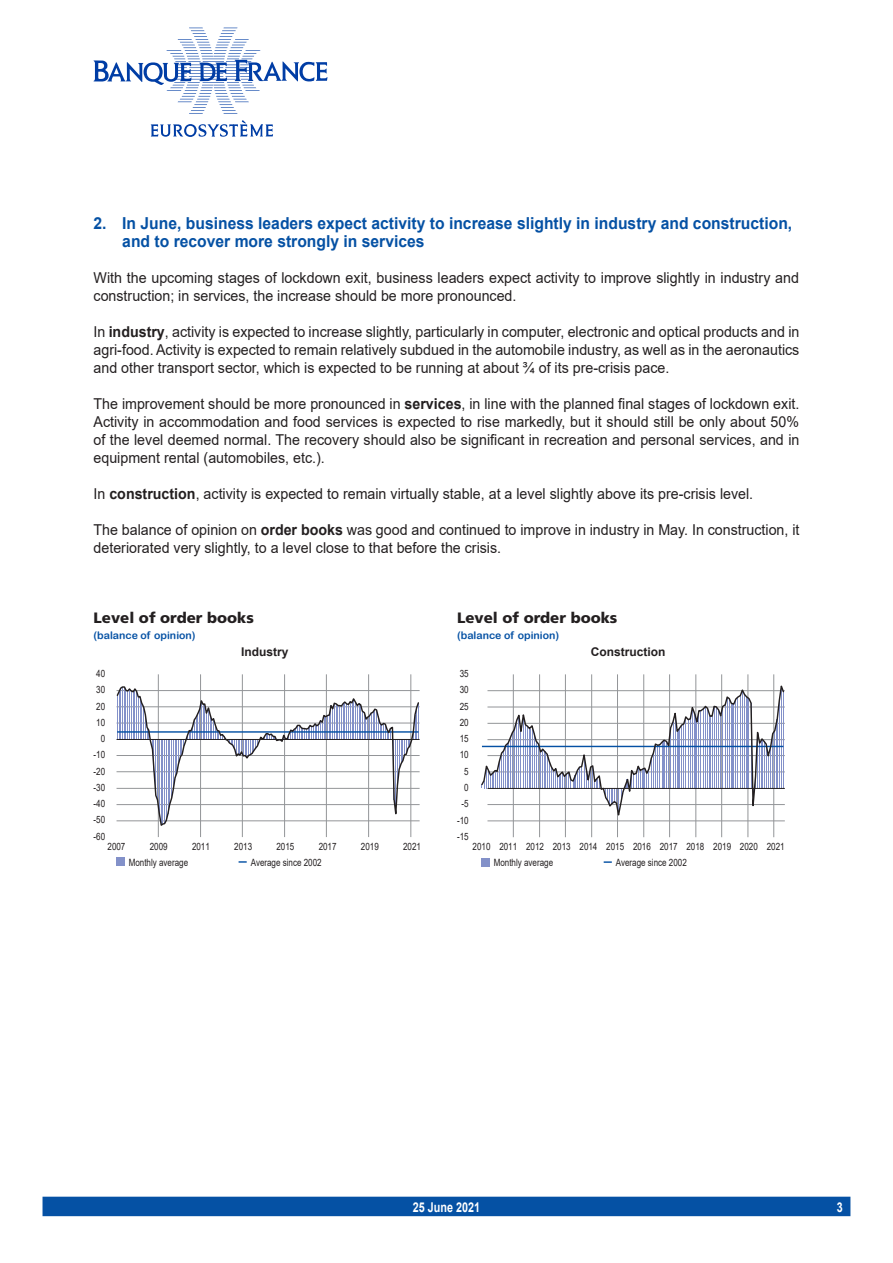
<style>
.page{position:relative;width:893px;height:1263px;background:#fff}
.page>*{position:absolute;margin:0;border:0;box-sizing:border-box;transform-origin:0 0}
.t1{font:700 16.5px/18px "Arial";color:#0551a4;scale:.95 1}
.t2{font:15px/18px "Arial";color:#231f20;scale:.95 1}
.t3{font:900 15px "Frutiger LT Std";color:#231f20}
.t4{font:700 13.5px "Arial";color:#fff;scale:.8 1}
.t5{font:700 12px "Arial";color:#231f20}
.t6{font:10.5px "Arial Rounded MT Bold";color:#0551a4}
.t7{font:10.05px/16.4px "Arial";color:#231f20;scale:.8 1}
.s1{font-weight:700}
</style>
<div class="page">
<div style="left:43px;top:1197px;width:807px;height:19px;background:#0551a4"></div>
<svg style="left:94px;top:28px;width:233px;height:86px"></svg>
<svg style="left:151px;top:120px;width:122px;height:17px"></svg>
<hr style="left:513px;top:674px;width:1px;height:163px;background:#939598">
<hr style="left:539px;top:674px;width:1px;height:163px;background:#939598">
<hr style="left:565px;top:674px;width:1px;height:163px;background:#939598">
<hr style="left:591px;top:674px;width:1px;height:163px;background:#939598">
<hr style="left:617px;top:674px;width:1px;height:163px;background:#939598">
<hr style="left:643px;top:674px;width:1px;height:163px;background:#939598">
<hr style="left:669px;top:674px;width:1px;height:163px;background:#939598">
<hr style="left:696px;top:674px;width:1px;height:163px;background:#939598">
<hr style="left:721px;top:674px;width:1px;height:163px;background:#939598">
<hr style="left:748px;top:674px;width:1px;height:163px;background:#939598">
<hr style="left:773px;top:674px;width:1px;height:163px;background:#939598">
<svg style="left:481px;top:680px;width:304px;height:153px"></svg>
<hr style="left:487px;top:788px;width:298px;height:1px;background:#231f20">
<svg style="left:604px;top:861px;width:8px;height:2px"></svg>
<div style="left:482px;top:858px;width:8px;height:8px;background:#8391c9"></div>
<hr style="left:158px;top:674px;width:1px;height:163px;background:#939598">
<hr style="left:200px;top:674px;width:1px;height:163px;background:#939598">
<hr style="left:242px;top:674px;width:1px;height:163px;background:#939598">
<hr style="left:284px;top:674px;width:1px;height:163px;background:#939598">
<hr style="left:326px;top:674px;width:1px;height:163px;background:#939598">
<hr style="left:368px;top:674px;width:1px;height:163px;background:#939598">
<hr style="left:411px;top:674px;width:1px;height:163px;background:#939598">
<svg style="left:116px;top:685px;width:304px;height:145px"></svg>
<hr style="left:117px;top:739px;width:303px;height:1px;background:#231f20">
<svg style="left:239px;top:861px;width:8px;height:2px"></svg>
<div style="left:117px;top:858px;width:8px;height:8px;background:#8391c9"></div>
<p class="t1" style="left:122px;top:214px;width:707px;text-indent:-29px">2. In June, business leaders expect activity to increase slightly in industry and construction, and to recover more strongly in services</p>
<p class="t2" style="left:94px;top:269px;width:744px">With the upcoming stages of lockdown exit, business leaders expect activity to improve slightly in industry and construction; in services, the increase should be more pronounced.</p>
<p class="t2" style="left:94px;top:323px;width:744px;text-align:justify">In <span class="s1">industry</span>, activity is expected to increase slightly, particularly in computer, electronic and optical products and in agri-food. Activity is expected to remain relatively subdued in the automobile industry, as well as in the aeronautics and other transport sector, which is expected to be running at about ¾ of its pre-crisis pace.</p>
<p class="t2" style="left:94px;top:395px;width:744px;text-align:justify">The improvement should be more pronounced in <span class="s1">services</span>, in line with the planned final stages of lockdown exit.<br>Activity in accommodation and food services is expected to rise markedly, but it should still be only about 50% of the level deemed normal. The recovery should also be significant in recreation and personal services, and in equipment rental (automobiles, etc.).</p>
<p class="t2" style="left:94px;top:485px;width:696px">In <span class="s1">construction</span>, activity is expected to remain virtually stable, at a level slightly above its pre-crisis level.</p>
<p class="t2" style="left:94px;top:521px;width:744px">The balance of opinion on <span class="s1">order books</span> was good and continued to improve in industry in May. In construction, it deteriorated very slightly, to a level close to that before the crisis.</p>
<p class="t3" style="left:94px;top:608px;width:162px">Level of order books</p>
<p class="t6" style="left:94px;top:629px;width:104px">(balance of opinion)</p>
<p class="t5" style="left:241px;top:643px;width:49px">Industry</p>
<p class="t3" style="left:457px;top:608px;width:162px">Level of order books</p>
<p class="t6" style="left:457px;top:629px;width:104px">(balance of opinion)</p>
<p class="t5" style="left:591px;top:643px;width:76px">Construction</p>
<p class="t7" style="left:96px;top:665px;width:13px">40</p>
<p class="t7" style="left:460px;top:665px;width:13px">35</p>
<p class="t7" style="left:96px;top:682px;width:13px">30<br>20</p>
<p class="t7" style="left:460px;top:681px;width:13px">30</p>
<p class="t7" style="left:460px;top:698px;width:13px">25</p>
<p class="t7" style="left:96px;top:714px;width:13px">10</p>
<p class="t7" style="left:460px;top:714px;width:13px">20</p>
<p class="t7" style="left:101px;top:730px;width:7px">0</p>
<p class="t7" style="left:460px;top:730px;width:13px">15</p>
<p class="t7" style="left:94px;top:747px;width:16px">‑10</p>
<p class="t7" style="left:460px;top:747px;width:13px">10</p>
<p class="t7" style="left:94px;top:763px;width:16px">‑20</p>
<p class="t7" style="left:464px;top:763px;width:7px">5</p>
<p class="t7" style="left:94px;top:779px;width:16px">‑30</p>
<p class="t7" style="left:464px;top:779px;width:7px">0</p>
<p class="t7" style="left:94px;top:795px;width:16px">‑40</p>
<p class="t7" style="left:462px;top:795px;width:10px">‑5</p>
<p class="t7" style="left:94px;top:812px;width:16px">‑50</p>
<p class="t7" style="left:457px;top:812px;width:16px">‑10</p>
<p class="t7" style="left:94px;top:828px;width:16px">‑60</p>
<p class="t7" style="left:457px;top:828px;width:16px">‑15</p>
<p class="t7" style="left:108px;top:838px;width:24px">2007</p>
<p class="t7" style="left:150px;top:838px;width:24px">2009</p>
<p class="t7" style="left:192px;top:838px;width:24px">2011</p>
<p class="t7" style="left:234px;top:838px;width:24px">2013</p>
<p class="t7" style="left:276px;top:838px;width:24px">2015</p>
<p class="t7" style="left:319px;top:838px;width:24px">2017</p>
<p class="t7" style="left:361px;top:838px;width:24px">2019</p>
<p class="t7" style="left:403px;top:838px;width:24px">2021</p>
<p class="t7" style="left:129px;top:854px;width:76px">Monthly average</p>
<p class="t7" style="left:251px;top:854px;width:90px">Average since 2002</p>
<p class="t7" style="left:494px;top:838px;width:365px;text-indent:-21px">2010 2011 2012 2013 2014 2015 2016 2017 2018 2019 2020 2021<br>Monthly average</p>
<p class="t7" style="left:616px;top:854px;width:90px">Average since 2002</p>
<p class="t4" style="left:413px;top:1197px;width:86px">25 June 2021</p>
<p class="t4" style="left:837px;top:1197px;width:9px">3</p>
</div>
